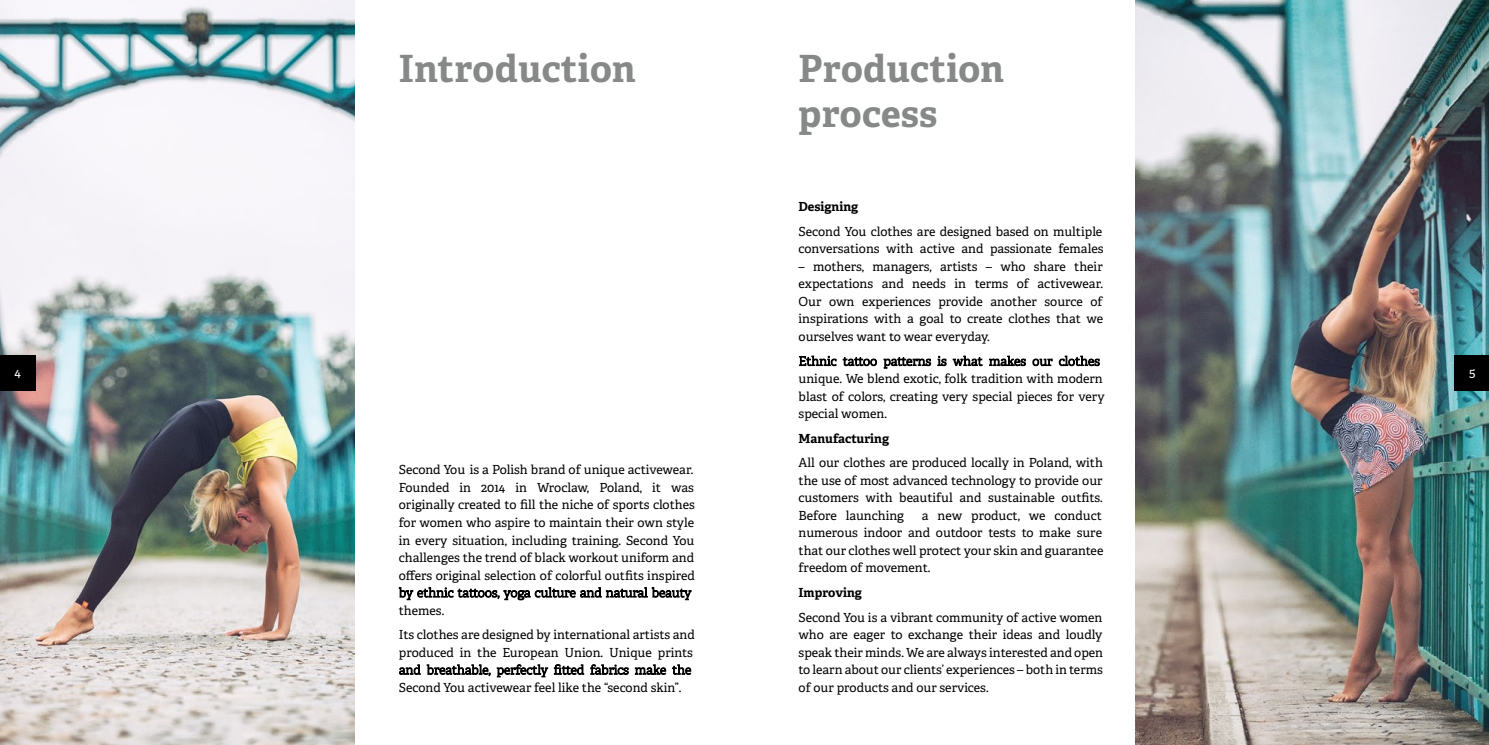
<style>
.page{position:relative;width:1489px;height:745px;background:#fff}
.page>*{position:absolute;margin:0;border:0;box-sizing:border-box;transform-origin:0 0}
.t1{font:700 37.5px/45px "Adelle";letter-spacing:.01em;color:#878988}
.t2{font:12.5px/17.5px "Adelle";color:#000}
.t3{font:700 12.5px "Adelle";color:#000}
.t4{font:12.5px "Adelle";color:#fff}
</style>
<div class="page">
<svg style="left:399px;top:587px;width:292px;height:12px"></svg>
<svg style="left:399px;top:664px;width:292px;height:12px"></svg>
<img style="left:0;top:0;width:354px;height:744px">
<div style="left:0;top:354px;width:35px;height:36px;background:#000"></div>
<svg style="left:799px;top:355px;width:300px;height:13px"></svg>
<img style="left:1135px;top:0;width:353px;height:744px">
<div style="left:1454px;top:354px;width:34px;height:36px;background:#000"></div>
<p class="t4" style="left:15px;top:363px;width:8px">4</p>
<h1 class="t1" style="left:399px;top:44px;width:238px">Introduction</h1>
<p class="t2" style="left:399px;top:460px;width:298px">Second You is a Polish brand of unique activewear.<br>Founded in 2014 in Wroclaw, Poland, it was originally created to fill the niche of sports clothes for women who aspire to maintain their own style in every situation, including training. Second You challenges the trend of black workout uniform and offers original selection of colorful outfits inspired</p>
<p class="t2" style="left:399px;top:597px;width:297px;line-height:24.6px">themes.<br>Its clothes are designed by international artists and</p>
<p class="t2" style="left:399px;top:642px;width:296px">produced in the European Union. Unique prints</p>
<p class="t2" style="left:399px;top:677px;width:284px">Second You activewear feel like the “second skin”.</p>
<h1 class="t1" style="left:798px;top:44px;width:207px">Production process</h1>
<p class="t3" style="left:798px;top:197px;width:61px">Designing</p>
<p class="t2" style="left:798px;top:222px;width:306px">Second You clothes are designed based on multiple conversations with active and passionate females</p>
<p class="t2" style="left:798px;top:257px;width:306px;text-align:justify">– mothers, managers, artists – who share their expectations and needs in terms of activewear.<br>Our own experiences provide another source of inspirations with a goal to create clothes that we ourselves want to wear everyday.</p>
<p class="t2" style="left:798px;top:369px;width:307px">unique. We blend exotic, folk tradition with modern blast of colors, creating very special pieces for very special women.</p>
<p class="t3" style="left:798px;top:429px;width:92px">Manufacturing</p>
<p class="t2" style="left:798px;top:453px;width:306px;text-align:justify">All our clothes are produced locally in Poland, with the use of most advanced technology to provide our customers with beautiful and sustainable outfits.<br>Before launching</p>
<p class="t2" style="left:798px;top:506px;width:306px;text-align:justify;text-indent:123px">a new product, we conduct numerous indoor and outdoor tests to make sure that our clothes well protect your skin and guarantee freedom of movement.</p>
<p class="t3" style="left:798px;top:583px;width:65px">Improving</p>
<p class="t2" style="left:798px;top:607px;width:306px;text-align:justify">Second You is a vibrant community of active women who are eager to exchange their ideas and loudly speak their minds. We are always interested and open to learn about our clients’ experiences – both in terms of our products and our services.</p>
<p class="t4" style="left:1468px;top:363px;width:8px">5</p>
</div>
